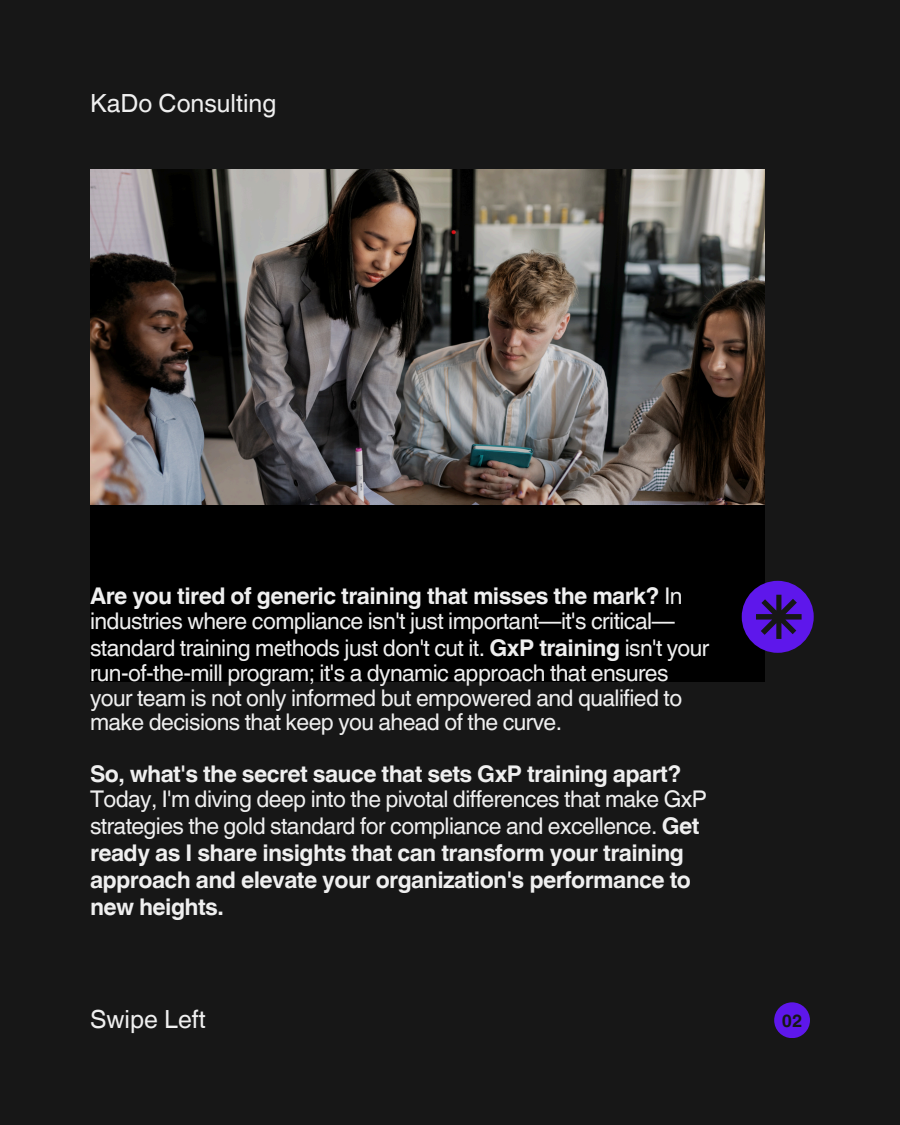
<style>
.page{position:relative;width:900px;height:1125px;background:#171717}
.page>*{position:absolute;margin:0;border:0;box-sizing:border-box;transform-origin:0 0}
.t1{font:25px "Helvetica World";color:#efefef}
.t2{font:23px/24.8px "Helvetica World";letter-spacing:-.025em;color:#efefef}
.t3{font:700 23px/27px "Helvetica World";letter-spacing:-.025em;color:#efefef}
.t4{font:700 17.8px "Helvetica World";color:#171717}
.s1{font-weight:700}
.s2{font-weight:400}
</style>
<div class="page">
<div style="left:774px;top:1002px;width:36px;height:36px;background:#5e17eb;border-radius:50%"></div>
<img style="left:90px;top:169px;width:675px;height:336px">
<div style="left:90px;top:505px;width:675px;height:177px;background:#000"></div>
<div style="left:742px;top:581px;width:72px;height:72px;background:#5e17eb;border-radius:50%"></div>
<svg style="left:756px;top:595px;width:45px;height:43px"></svg>
<h1 class="t1" style="left:90px;top:89px;width:188px">KaDo Consulting</h1>
<p class="t2" style="left:90px;top:584px;width:594px"><span class="s1">Are you tired of generic training that misses the mark?</span> In industries where compliance isn't just important—it's critical—</p>
<p class="t2" style="left:90px;top:636px;width:621px">standard training methods just don't cut it. <span class="s1">GxP training</span> isn't your run-of-the-mill program; it's a dynamic approach that ensures your team is not only informed but empowered and qualified to make decisions that keep you ahead of the curve.</p>
<h1 class="t2" style="left:90px;top:762px;width:618px"><span class="s1">So, what's the secret sauce that sets GxP training apart?<br></span>Today, I'm diving deep into the pivotal differences that make GxP</h1>
<h1 class="t3" style="left:90px;top:810px;width:611px"><span class="s2">strategies the gold standard for compliance and excellence.</span> Get ready as I share insights that can transform your training approach and elevate your organization's performance to new heights.</h1>
<p class="t1" style="left:90px;top:1004px;width:117px">Swipe Left</p>
<h1 class="t4" style="left:782px;top:1006px;width:22px">02</h1>
</div>
